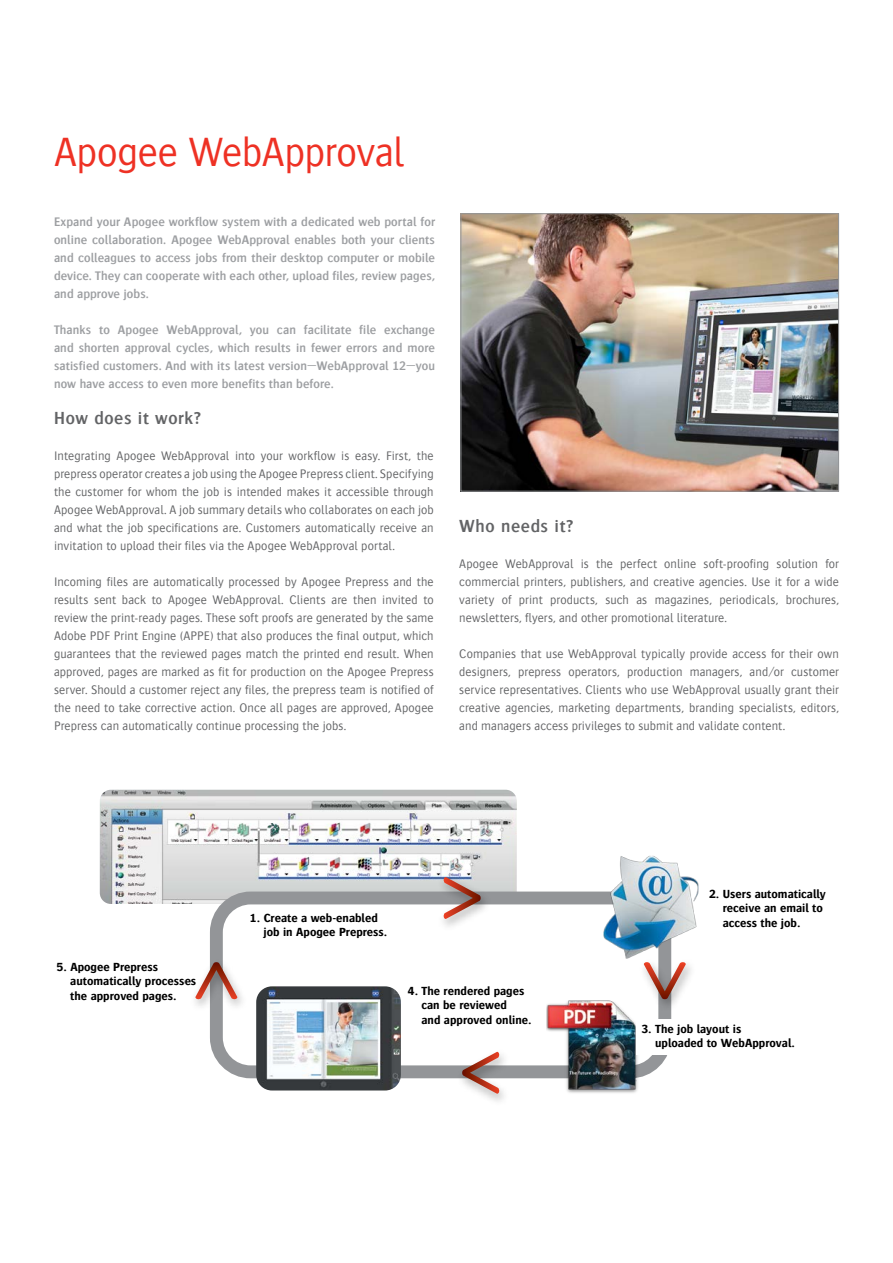
<style>
.page{position:relative;width:893px;height:1263px;background:#fff}
.page>*{position:absolute;margin:0;border:0;box-sizing:border-box;transform-origin:0 0}
.t1{font:300 42px "Bosis For Agfa";letter-spacing:-.01em;color:#ee3124}
.t2{font:600 18px "Bosis For Agfa";letter-spacing:.035em;color:#636466}
.t3{font:300 12.75px/18px "Bosis For Agfa";letter-spacing:.01em;color:#636466;text-align:justify}
.t4{font:600 12.75px/18px "Bosis For Agfa";letter-spacing:.005em;color:#9d9fa2;text-align:justify}
.t5{font:700 12.15px/14.5px "Bosis For Agfa";color:#000}
</style>
<div class="page">
<img style="left:100px;top:790px;width:417px;height:114px">
<div style="left:210px;top:891px;width:461px;height:187px;border:13px solid #939598;border-radius:34px"></div>
<img style="left:546px;top:1000px;width:95px;height:93px">
<img style="left:256px;top:986px;width:145px;height:104px">
<img style="left:594px;top:855px;width:105px;height:103px">
<div style="left:636px;top:1019px;width:61px;height:35px;background:#fff"></div>
<img style="left:434px;top:869px;width:61px;height:58px">
<svg style="left:443px;top:877px;width:38px;height:42px;background:#b89692"></svg>
<img style="left:634px;top:955px;width:65px;height:61px">
<svg style="left:644px;top:962px;width:42px;height:37px"></svg>
<img style="left:452px;top:1051px;width:62px;height:50px">
<svg style="left:462px;top:1052px;width:37px;height:42px"></svg>
<img style="left:195px;top:955px;width:47px;height:61px">
<svg style="left:195px;top:962px;width:42px;height:37px"></svg>
<img style="left:462px;top:215px;width:375px;height:274px">
<div style="left:460px;top:213px;width:379px;height:278px;border:1px solid #939598"></div>
<h1 class="t1" style="left:54px;top:130px;width:352px">Apogee WebApproval</h1>
<p class="t4" style="left:54px;top:212px;width:382px">Expand your Apogee workflow system with a dedicated web portal for online collaboration. Apogee WebApproval enables both your clients and colleagues to access jobs from their desktop computer or mobile device. They can cooperate with each other, upload files, review pages, and approve jobs.</p>
<p class="t4" style="left:54px;top:320px;width:382px">Thanks to Apogee WebApproval, you can facilitate file exchange and shorten approval cycles, which results in fewer errors and more satisfied customers. And with its latest version—WebApproval 12—you now have access to even more benefits than before.</p>
<h2 class="t2" style="left:54px;top:408px;width:148px">How does it work?</h2>
<p class="t3" style="left:54px;top:446px;width:381px">Integrating Apogee WebApproval into your workflow is easy. First, the prepress operator creates a job using the Apogee Prepress client. Specifying the customer for whom the job is intended makes it accessible through Apogee WebApproval. A job summary details who collaborates on each job and what the job specifications are. Customers automatically receive an invitation to upload their files via the Apogee WebApproval portal.</p>
<p class="t3" style="left:54px;top:572px;width:381px">Incoming files are automatically processed by Apogee Prepress and the results sent back to Apogee WebApproval. Clients are then invited to review the print-ready pages. These soft proofs are generated by the same Adobe PDF Print Engine (APPE) that also produces the final output, which guarantees that the reviewed pages match the printed end result. When approved, pages are marked as fit for production on the Apogee Prepress server. Should a customer reject any files, the prepress team is notified of the need to take corrective action. Once all pages are approved, Apogee Prepress can automatically continue processing the jobs.</p>
<h2 class="t2" style="left:459px;top:516px;width:115px">Who needs it?</h2>
<p class="t3" style="left:459px;top:554px;width:381px">Apogee WebApproval is the perfect online soft-proofing solution for commercial printers, publishers, and creative agencies. Use it for a wide variety of print products, such as magazines, periodicals, brochures, newsletters, flyers, and other promotional literature.</p>
<p class="t3" style="left:459px;top:644px;width:381px">Companies that use WebApproval typically provide access for their own designers, prepress operators, production managers, and/or customer service representatives. Clients who use WebApproval usually grant their creative agencies, marketing departments, branding specialists, editors, and managers access privileges to submit and validate content.</p>
<p class="t5" style="left:264px;top:910px;width:125px;text-indent:-14px">1. Create a web-enabled job in Apogee Prepress.</p>
<p class="t5" style="left:723px;top:886px;width:105px;text-indent:-14px">2. Users automatically receive an email to access the job.</p>
<p class="t5" style="left:70px;top:959px;width:127px;text-indent:-14px">5. Apogee Prepress automatically processes the approved pages.</p>
<p class="t5" style="left:421px;top:983px;width:112px;text-indent:-14px">4. The rendered pages can be reviewed<br>and approved online.</p>
<p class="t5" style="left:655px;top:1021px;width:141px;text-indent:-14px">3. The job layout is<br>uploaded to WebApproval.</p>
</div>
